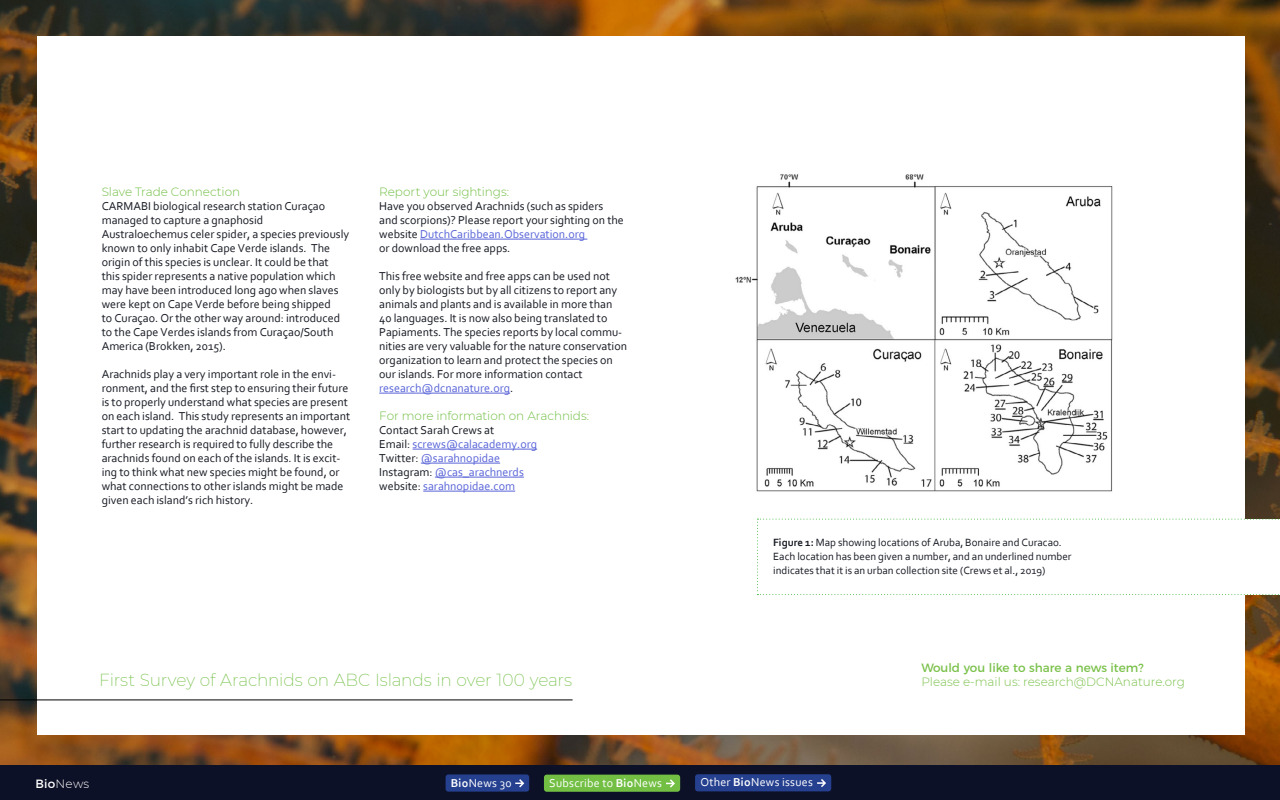
<style>
.page{position:relative;width:1280px;height:800px;background:#fff}
.page>*{position:absolute;margin:0;border:0;box-sizing:border-box;transform-origin:0 0}
.t1{font:200 17px "Montserrat";letter-spacing:-.005em;color:#72bf44}
.t2{font:12px/14px "Corbel";color:#171a23}
.t3{font:12px/14px "Corbel";color:#5864d8}
.t4{font:300 12px "Montserrat";letter-spacing:-.005em;color:#72bf44}
.t5{font:12px "Montserrat";color:#7ac14a}
.t6{font:12px "Corbel";letter-spacing:.02em;color:#fff}
.t7{font:300 12px "Montserrat";color:#7ac14a}
.t8{font:300 12px "Montserrat";color:#fff}
.t9{font:11px/14px "Corbel";color:#171a23}
.s1{color:#5864d8}
.s2{color:#171a23}
.s3{font-weight:700}
.s4{font-weight:400}
</style>
<div class="page">
<img style="left:0;top:0;width:1280px;height:765px">
<div style="left:37px;top:36px;width:1208px;height:699px;background:#fff"></div>
<div style="left:0;top:765px;width:1280px;height:35px;background:#0d1127"></div>
<hr style="left:0;top:699px;width:573px;height:1px;background:#000">
<hr style="left:420px;top:239px;width:167px;height:1px;background:#5864d8">
<hr style="left:379px;top:393px;width:131px;height:1px;background:#5864d8">
<hr style="left:413px;top:449px;width:124px;height:1px;background:#5864d8">
<hr style="left:421px;top:463px;width:79px;height:1px;background:#5864d8">
<hr style="left:435px;top:477px;width:89px;height:1px;background:#5864d8">
<hr style="left:423px;top:491px;width:92px;height:1px;background:#5864d8">
<img style="left:735px;top:174px;width:378px;height:318px">
<svg style="left:757px;top:519px;width:523px;height:76px"></svg>
<div style="left:695px;top:774px;width:136px;height:17px;background:#25408f;border-radius:3px"></div>
<svg style="left:817px;top:779px;width:9px;height:8px"></svg>
<div style="left:544px;top:775px;width:136px;height:17px;background:#72bf44;border-radius:3px"></div>
<svg style="left:666px;top:779px;width:9px;height:9px"></svg>
<div style="left:446px;top:774px;width:83px;height:18px;background:#25408f;border-radius:3px"></div>
<svg style="left:515px;top:779px;width:9px;height:8px"></svg>
<p class="t4" style="left:102px;top:184px;width:140px">Slave Trade Connection</p>
<p class="t2" style="left:102px;top:199px;width:249px">CARMABI biological research station Curaçao managed to capture a gnaphosid Australoechemus celer spider, a species previously known to only inhabit Cape Verde islands. The origin of this species is unclear. It could be that this spider represents a native population which may have been introduced long ago when slaves were kept on Cape Verde before being shipped<br>to Curaçao. Or the other way around: introduced to the Cape Verdes islands from Curaçao/South America (Brokken, 2015).</p>
<p class="t2" style="left:102px;top:367px;width:250px">Arachnids play a very important role in the envi&shy;ronment, and the first step to ensuring their future is to properly understand what species are present on each island. This study represents an important start to updating the arachnid database, however, further research is required to fully describe the arachnids found on each of the islands. It is excit&shy;ing to think what new species might be found, or what connections to other islands might be made given each island’s rich history.</p>
<p class="t4" style="left:379px;top:184px;width:132px">Report your sightings:</p>
<p class="t2" style="left:379px;top:199px;width:246px">Have you observed Arachnids (such as spiders and scorpions)? Please report your sighting on the website <span class="s1">DutchCaribbean.Observation.org<br></span>or download the free apps.</p>
<p class="t2" style="left:379px;top:269px;width:249px">This free website and free apps can be used not only by biologists but by all citizens to report any animals and plants and is available in more than 40 languages. It is now also being translated to Papiaments. The species reports by local commu&shy;nities are very valuable for the nature conservation organization to learn and protect the species on our islands. For more information contact <span class="s1">research@dcnanature.org</span>.</p>
<p class="t4" style="left:379px;top:408px;width:212px">For more information on Arachnids:</p>
<p class="t3" style="left:379px;top:423px;width:159px"><span class="s2">Contact Sarah Crews at<br>Email:</span> screws@calacademy.org<br><span class="s2">Twitter:</span> @sarahnopidae<br><span class="s2">Instagram:</span> @cas_arachnerds <span class="s2">website:</span> sarahnopidae.com</p>
<h1 class="t1" style="left:99px;top:669px;width:474px">First Survey of Arachnids on ABC Islands in over 100 years</h1>
<p class="t9" style="left:773px;top:535px;width:300px"><span class="s3">Figure 1:</span> Map showing locations of Aruba, Bonaire and Curacao.<br>Each location has been given a number, and an underlined number indicates that it is an urban collection site (Crews et al., 2019)</p>
<p class="t5" style="left:921px;top:658px;width:224px">Would you like to share a news item?</p>
<p class="t7" style="left:921px;top:674px;width:265px">Please e-mail us: research@DCNAnature.org</p>
<p class="t5" style="left:922px;top:672px;width:224px">Would you like to share a news item?</p>
<p class="t8" style="left:36px;top:776px;width:55px"><span class="s4">Bio</span>News</p>
<p class="t6" style="left:451px;top:775px;width:62px"><span class="s3">Bio</span>News 30</p>
<p class="t6" style="left:549px;top:775px;width:114px">Subscribe to <span class="s3">Bio</span>News</p>
<p class="t6" style="left:700px;top:775px;width:114px">Other <span class="s3">Bio</span>News issues</p>
</div>
